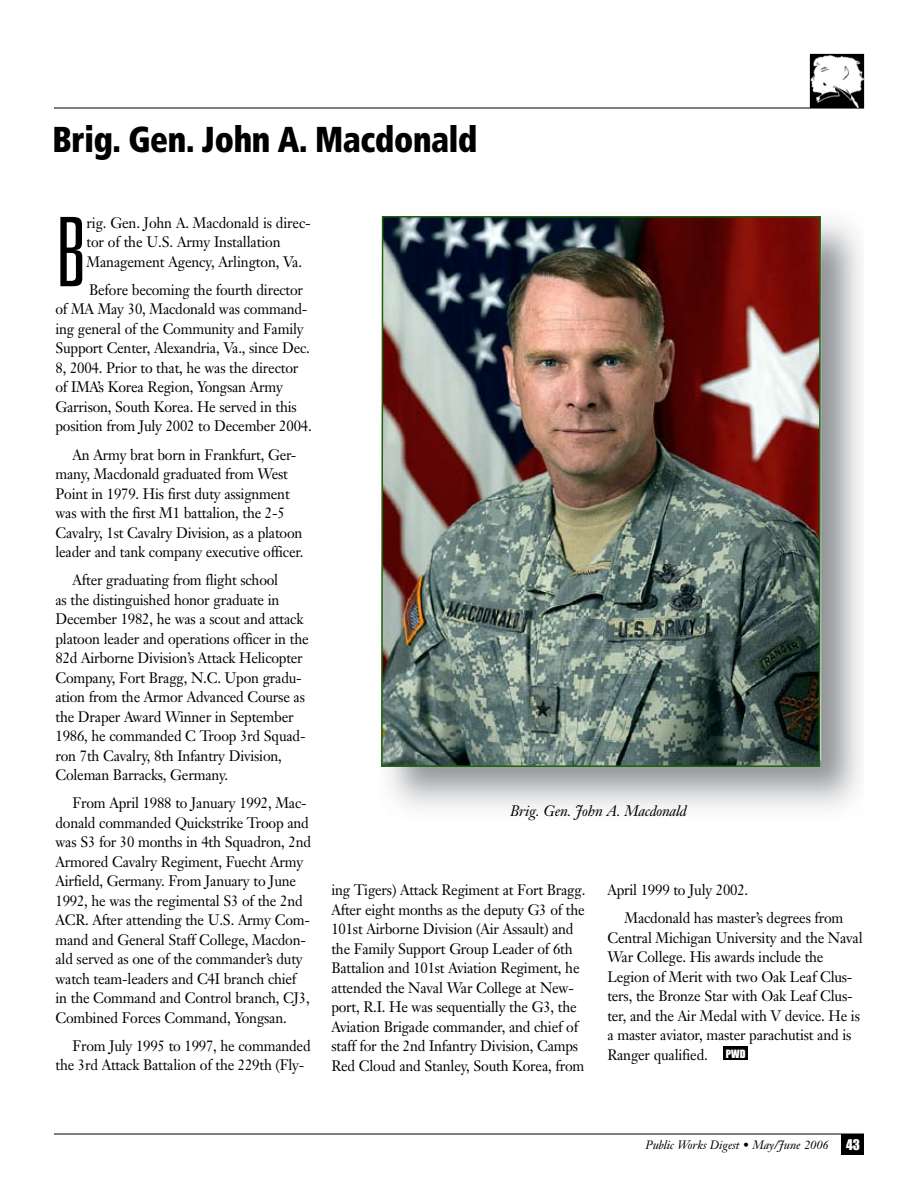
<style>
.page{position:relative;width:918px;height:1188px;background:#fff}
.page>*{position:absolute;margin:0;border:0;box-sizing:border-box;transform-origin:0 0}
.t1{font:300 ultra-condensed 96px "Univers";color:#000}
.t2{font:900 condensed 36px "Frutiger";letter-spacing:-.01em;color:#000;scale:.9 1}
.t3{font:15px/19.5px "Janson Text";letter-spacing:-.015em;color:#000;scale:.95 1}
.t4{font:italic 15px "Janson Text";letter-spacing:-.015em;color:#000}
.t5{font:13.5px "Impact";color:#fff}
.t6{font:italic 12px "Janson Text";letter-spacing:-.005em;color:#000}
.t7{font:10.5px "Impact";color:#fff}
</style>
<div class="page">
<hr style="left:54px;top:108px;width:810px;height:1px;background:#000">
<hr style="left:54px;top:1134px;width:810px;height:1px;background:#000">
<div style="left:842px;top:1134px;width:22px;height:20px;background:#000"></div>
<img style="left:810px;top:54px;width:54px;height:54px">
<div style="left:723px;top:1046px;width:25px;height:14px;background:#000"></div>
<img style="left:381px;top:215px;width:441px;height:553px">
<h2 class="t2" style="left:53px;top:117px;width:473px">Brig. Gen. John A. Macdonald</h2>
<h1 class="t1" style="left:56px;top:202px;width:33px">B</h1>
<p class="t3" style="left:87px;top:213px;width:238px">rig. Gen. John A. Macdonald is direc&shy;tor of the U.S. Army Installation<br>Management Agency, Arlington, Va.</p>
<p class="t3" style="left:56px;top:280px;width:271px;text-indent:34px">Before becoming the fourth director of MA May 30, Macdonald was command&shy;ing general of the Community and Family Support Center, Alexandria, Va., since Dec.<br>8, 2004. Prior to that, he was the director of IMA’s Korea Region, Yongsan Army Garrison, South Korea. He served in this position from July 2002 to December 2004.</p>
<p class="t3" style="left:56px;top:444px;width:263px;text-indent:17px">An Army brat born in Frankfurt, Ger&shy;many, Macdonald graduated from West Point in 1979. His first duty assignment was with the first M1 battalion, the 2-5<br>Cavalry, 1st Cavalry Division, as a platoon leader and tank company executive officer.</p>
<p class="t3" style="left:56px;top:570px;width:268px;text-indent:17px">After graduating from flight school<br>as the distinguished honor graduate in December 1982, he was a scout and attack platoon leader and operations officer in the 82d Airborne Division’s Attack Helicopter Company, Fort Bragg, N.C. Upon gradu&shy;ation from the Armor Advanced Course as the Draper Award Winner in September 1986, he commanded C Troop 3rd Squad&shy;ron 7th Cavalry, 8th Infantry Division, Coleman Barracks, Germany.</p>
<p class="t3" style="left:56px;top:793px;width:271px;text-indent:17px">From April 1988 to January 1992, Mac&shy;donald commanded Quickstrike Troop and was S3 for 30 months in 4th Squadron, 2nd Armored Cavalry Regiment, Fuecht Army Airfield, Germany. From January to June 1992, he was the regimental S3 of the 2nd ACR. After attending the U.S. Army Com&shy;mand and General Staff College, Macdon&shy;ald served as one of the commander’s duty watch team-leaders and C4I branch chief in the Command and Control branch, CJ3, Combined Forces Command, Yongsan.</p>
<p class="t3" style="left:56px;top:1036px;width:270px;text-indent:17px">From July 1995 to 1997, he commanded the 3rd Attack Battalion of the 229th (Fly-</p>
<p class="t4" style="left:510px;top:801px;width:178px">Brig. Gen. John A. Macdonald</p>
<p class="t3" style="left:331px;top:880px;width:269px">ing Tigers) Attack Regiment at Fort Bragg.<br>After eight months as the deputy G3 of the 101st Airborne Division (Air Assault) and the Family Support Group Leader of 6th Battalion and 101st Aviation Regiment, he attended the Naval War College at New&shy;port, R.I. He was sequentially the G3, the Aviation Brigade commander, and chief of staff for the 2nd Infantry Division, Camps Red Cloud and Stanley, South Korea, from</p>
<p class="t3" style="left:625px;top:876px;width:232px;line-height:28.2px;text-indent:-17px">April 1999 to July 2002.<br>Macdonald has master’s degrees from</p>
<p class="t3" style="left:607px;top:928px;width:270px">Central Michigan University and the Naval War College. His awards include the Legion of Merit with two Oak Leaf Clus&shy;ters, the Bronze Star with Oak Leaf Clus&shy;ter, and the Air Medal with V device. He is a master aviator, master parachutist and is Ranger qualified.</p>
<p class="t7" style="left:726px;top:1047px;width:21px">PWD</p>
<p class="t6" style="left:646px;top:1137px;width:185px">Public Works Digest • May/June 2006</p>
<p class="t5" style="left:846px;top:1137px;width:8px">43</p>
</div>
